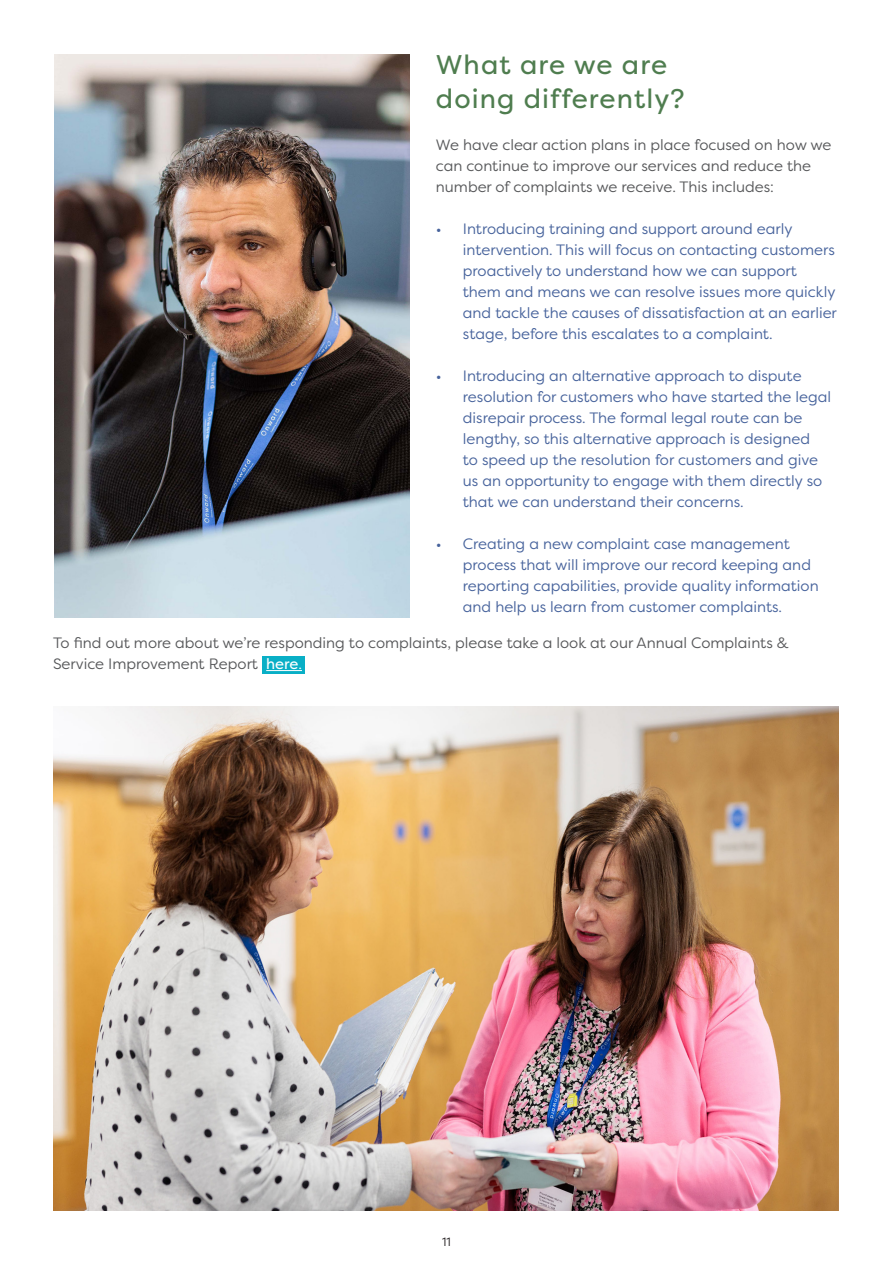
<style>
.page{position:relative;width:893px;height:1263px;background:#fff}
.page>*{position:absolute;margin:0;border:0;box-sizing:border-box;transform-origin:0 0}
.t1{font:27px "Filson Pro";letter-spacing:.04em;color:#4f7d4f}
.t2{font:15px/21px "Filson Pro";color:#47639c}
.t3{font:15px/21px "Filson Pro";color:#57585a}
.t4{font:12px "Filson Pro";color:#231f20}
.s1{color:#fff}
</style>
<div class="page">
<div style="left:263px;top:656px;width:42px;height:18px;background:#09afc6"></div>
<hr style="left:266px;top:670px;width:36px;height:1px;background:#fff">
<img style="left:53px;top:706px;width:786px;height:504px">
<img style="left:54px;top:54px;width:356px;height:563px">
<p class="t1" style="left:436px;top:46px;width:233px">What are we are</p>
<p class="t1" style="left:436px;top:80px;width:250px">doing differently?</p>
<p class="t3" style="left:436px;top:134px;width:397px">We have clear action plans in place focused on how we can continue to improve our services and reduce the number of complaints we receive. This includes:</p>
<p class="t2" style="left:463px;top:218px;width:376px;text-indent:-27px">• Introducing training and support around early intervention. This will focus on contacting customers proactively to understand how we can support them and means we can resolve issues more quickly and tackle the causes of dissatisfaction at an earlier stage, before this escalates to a complaint.</p>
<p class="t2" style="left:463px;top:365px;width:370px;text-indent:-27px">• Introducing an alternative approach to dispute resolution for customers who have started the legal disrepair process. The formal legal route can be lengthy, so this alternative approach is designed<br>to speed up the resolution for customers and give us an opportunity to engage with them directly so that we can understand their concerns.</p>
<p class="t2" style="left:463px;top:533px;width:357px;text-indent:-27px">• Creating a new complaint case management process that will improve our record keeping and reporting capabilities, provide quality information and help us learn from customer complaints.</p>
<p class="t3" style="left:53px;top:632px;width:737px">To find out more about we’re responding to complaints, please take a look at our Annual Complaints &amp;<br>Service Improvement Report <span class="s1">here</span><span class="s1">.</span></p>
<p class="t4" style="left:442px;top:1234px;width:10px">11</p>
</div>
